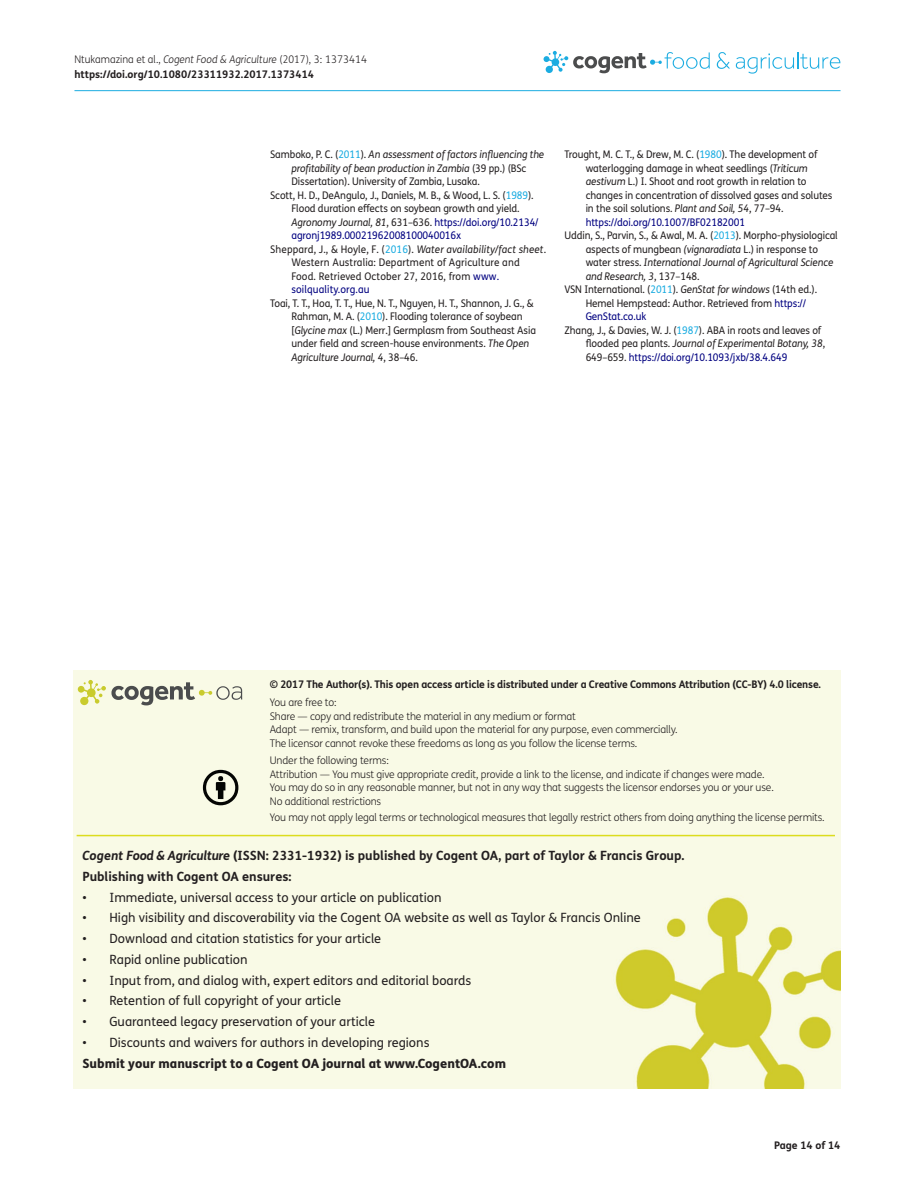
<style>
.page{position:relative;width:915px;height:1191px;background:#fff}
.page>*{position:absolute;margin:0;border:0;box-sizing:border-box;transform-origin:0 0}
.t1{font:12.75px "FS Me Pro";color:#231f20}
.t2{font:700 12.75px/20.7px "FS Me Pro";color:#231f20}
.t3{font:800 12.75px "FS Me Pro";color:#231f20}
.t4{font:10.5px/13.5px "FS Me Pro";letter-spacing:-.01em;color:#231f20;scale:.95 1}
.t5{font:300 10.5px/13.5px "FS Me Pro";letter-spacing:-.015em;color:#231f20}
.t6{font:italic 10.5px "FS Me Pro";letter-spacing:-.01em;color:#231f20;scale:.95 1}
.t7{font:700 10.5px/15px "FS Me Pro";letter-spacing:-.015em;color:#231f20}
.t8{font:10.5px "FS Me Pro";letter-spacing:-.01em;color:#000080;scale:.95 1}
.t9{font:10.5px "FS Me Pro";letter-spacing:.01em;color:#231f20;scale:.95 1}
.t10{font:italic 10.5px "FS Me Pro";letter-spacing:.01em;color:#231f20;scale:.95 1}
.t11{font:10.5px "FS Me Pro";letter-spacing:.01em;color:#000080;scale:.95 1}
.s1{font-weight:300}
.s2{font-weight:300;font-style:italic}
.s3{font-style:normal}
.s4{font-style:normal;color:#1bace1}
.s5{color:#1bace1}
.s6{font-style:italic;color:#231f20}
.s7{color:#231f20}
.s8{color:#000080}
.s9{font-style:italic}
</style>
<div class="page">
<hr style="left:74px;top:90px;width:766px;height:1px;background:#1bace1">
<svg style="left:543px;top:51px;width:166px;height:22px"></svg>
<svg style="left:716px;top:52px;width:13px;height:17px"></svg>
<svg style="left:735px;top:52px;width:105px;height:22px"></svg>
<div style="left:74px;top:671px;width:766px;height:417px;background:#f9fae6"></div>
<svg style="left:78px;top:680px;width:164px;height:25px;background:#d2d3ba"></svg>
<svg style="left:203px;top:770px;width:35px;height:35px"></svg>
<hr style="left:77px;top:835px;width:757px;height:1px;background:#dcdc1e">
<p class="t7" style="left:74px;top:51px;width:294px"><span class="s1">Ntukamazina et al.,</span> <span class="s2">Cogent Food &amp; Agriculture</span> <span class="s1">(2017), 3: 1373414 </span>https://doi.org/10.1080/23311932.2017.1373414</p>
<p class="t6" style="left:270px;top:147px;width:290px"><span class="s3">Samboko, P. C. (</span><span class="s4">2011</span><span class="s3">).</span> An assessment of factors influencing the</p>
<p class="t6" style="left:291px;top:161px;width:249px">profitability of bean production in Zambia <span class="s3">(39 pp.) (BSc</span></p>
<p class="t4" style="left:291px;top:174px;width:200px">Dissertation). University of Zambia, Lusaka.</p>
<p class="t4" style="left:270px;top:188px;width:279px">Scott, H. D., DeAngulo, J., Daniels, M. B., &amp; Wood, L. S. (<span class="s5">1989</span>).</p>
<p class="t4" style="left:291px;top:201px;width:242px">Flood duration effects on soybean growth and yield.</p>
<p class="t8" style="left:291px;top:215px;width:261px"><span class="s6">Agronomy Journal, 81</span><span class="s7">, 631–636.</span> https://doi.org/10.2134/</p>
<p class="t8" style="left:291px;top:228px;width:180px">agronj1989.00021962008100040016x</p>
<p class="t10" style="left:270px;top:242px;width:292px"><span class="s3">Sheppard, J., &amp; Hoyle, F. (</span><span class="s4">2016</span><span class="s3">).</span> Water availability/fact sheet<span class="s3">.</span></p>
<p class="t9" style="left:291px;top:255px;width:242px">Western Australia: Department of Agriculture and</p>
<p class="t9" style="left:291px;top:269px;width:220px">Food. Retrieved October 27, 2016, from <span class="s8">www.</span></p>
<p class="t11" style="left:291px;top:282px;width:84px">soilquality.org.au</p>
<p class="t4" style="left:291px;top:296px;width:259px;text-indent:-21px">Toai, T. T., Hoa, T. T., Hue, N. T., Nguyen, H. T., Shannon, J. G., &amp; Rahman, M. A. (<span class="s5">2010</span>). Flooding tolerance of soybean [<span class="s9">Glycine max</span> (L.) Merr.] Germplasm from Southeast Asia under field and screen-house environments. <span class="s9">The Open Agriculture Journal, 4</span>, 38–46.</p>
<p class="t4" style="left:564px;top:148px;width:268px">Trought, M. C. T., &amp; Drew, M. C. (<span class="s5">1980</span>). The development of</p>
<p class="t4" style="left:585px;top:161px;width:235px">waterlogging damage in wheat seedlings (<span class="s9">Triticum</span></p>
<p class="t4" style="left:585px;top:175px;width:234px"><span class="s9">aestivum</span> L.) I. Shoot and root growth in relation to</p>
<p class="t4" style="left:585px;top:188px;width:261px">changes in concentration of dissolved gases and solutes</p>
<p class="t4" style="left:585px;top:202px;width:210px">in the soil solutions. <span class="s9">Plant and Soil, 54</span>, 77–94.</p>
<p class="t8" style="left:585px;top:215px;width:169px">https://doi.org/10.1007/BF02182001</p>
<p class="t4" style="left:564px;top:228px;width:289px">Uddin, S., Parvin, S., &amp; Awal, M. A. (<span class="s5">2013</span>). Morpho-physiological</p>
<p class="t4" style="left:585px;top:242px;width:246px">aspects of mungbean <span class="s9">(vignaradiata</span> L.) in response to</p>
<p class="t6" style="left:585px;top:255px;width:262px"><span class="s3">water stress.</span> International Journal of Agricultural Science</p>
<p class="t6" style="left:585px;top:269px;width:121px">and Research, 3<span class="s3">, 137–148.</span></p>
<p class="t4" style="left:564px;top:282px;width:267px">VSN International. (<span class="s5">2011</span>). <span class="s9">GenStat for windows</span> (14th ed.).</p>
<p class="t4" style="left:585px;top:296px;width:233px">Hemel Hempstead: Author. Retrieved from <span class="s8">https://</span></p>
<p class="t8" style="left:585px;top:309px;width:65px">GenStat.co.uk</p>
<p class="t4" style="left:564px;top:323px;width:272px">Zhang, J., &amp; Davies, W. J. (<span class="s5">1987</span>). ABA in roots and leaves of</p>
<p class="t6" style="left:585px;top:336px;width:253px"><span class="s3">flooded pea plants.</span> Journal of Experimental Botany, 38<span class="s3">,</span></p>
<p class="t8" style="left:585px;top:350px;width:214px"><span class="s7">649–659.</span> https://doi.org/10.1093/jxb/38.4.649</p>
<p class="t7" style="left:270px;top:676px;width:552px">© 2017 The Author(s). This open access article is distributed under a Creative Commons Attribution (CC-BY) 4.0 license.</p>
<p class="t5" style="left:270px;top:695px;width:409px">You are free to:<br>Share — copy and redistribute the material in any medium or format<br>Adapt — remix, transform, and build upon the material for any purpose, even commercially.<br>The licensor cannot revoke these freedoms as long as you follow the license terms.</p>
<p class="t5" style="left:270px;top:753px;width:505px">Under the following terms:<br>Attribution — You must give appropriate credit, provide a link to the license, and indicate if changes were made.<br>You may do so in any reasonable manner, but not in any way that suggests the licensor endorses you or your use.<br>No additional restrictions</p>
<p class="t5" style="left:270px;top:810px;width:556px">You may not apply legal terms or technological measures that legally restrict others from doing anything the license permits.</p>
<p class="t2" style="left:82px;top:844px;width:603px"><span class="s9">Cogent Food &amp; Agriculture</span> (ISSN: 2331-1932) is published by Cogent OA, part of Taylor &amp; Francis Group.<br>Publishing with Cogent OA ensures:</p>
<p class="t1" style="left:82px;top:888px;width:360px">• Immediate, universal access to your article on publication</p>
<p class="t1" style="left:82px;top:909px;width:559px">• High visibility and discoverability via the Cogent OA website as well as Taylor &amp; Francis Online</p>
<p class="t1" style="left:82px;top:930px;width:300px">• Download and citation statistics for your article</p>
<p class="t1" style="left:82px;top:950px;width:166px">• Rapid online publication</p>
<p class="t1" style="left:82px;top:971px;width:390px">• Input from, and dialog with, expert editors and editorial boards</p>
<p class="t1" style="left:82px;top:992px;width:260px">• Retention of full copyright of your article</p>
<p class="t1" style="left:82px;top:1013px;width:294px">• Guaranteed legacy preservation of your article</p>
<p class="t1" style="left:82px;top:1033px;width:348px">• Discounts and waivers for authors in developing regions</p>
<p class="t3" style="left:82px;top:1053px;width:425px">Submit your manuscript to a Cogent OA journal at www.CogentOA.com</p>
<p class="t7" style="left:773px;top:1137px;width:68px">Page 14 of 14</p>
</div>
